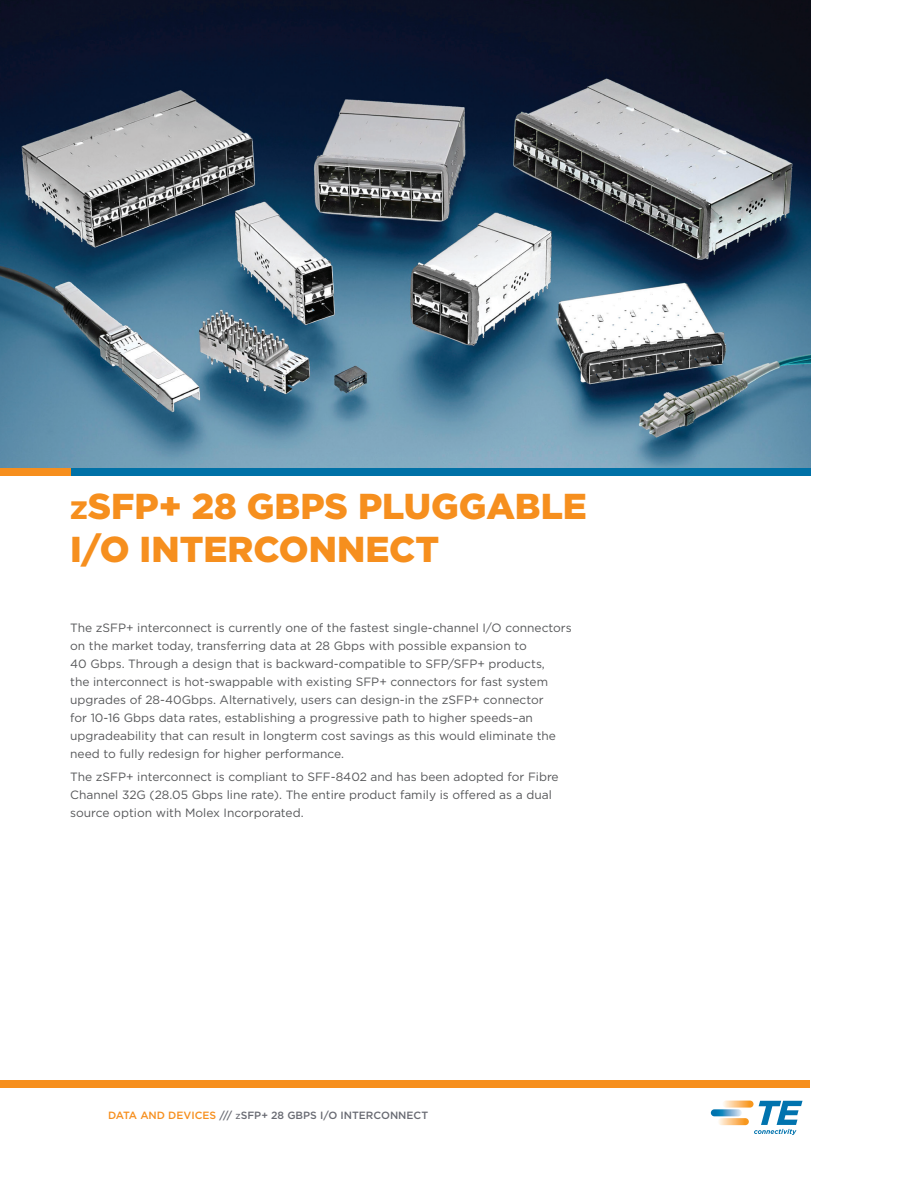
<style>
.page{position:relative;width:918px;height:1188px;background:#fff}
.page>*{position:absolute;margin:0;border:0;box-sizing:border-box;transform-origin:0 0}
.t1{font:900 36px/43.2px "Gotham";color:#f68f1e}
.t2{font:12px/18px "Gotham";color:#57585a}
.t3{font:500 10.5px "Gotham";color:#696b73}
.s1{font-size:25.2px}
.s2{color:#f68f1e}
.s3{font-size:7.35px}
</style>
<div class="page">
<img style="left:0;top:0;width:811px;height:469px">
<div style="left:0;top:1080px;width:810px;height:8px;background:#f68f1e"></div>
<svg style="left:723px;top:1101px;width:31px;height:7px"></svg>
<svg style="left:718px;top:1118px;width:31px;height:7px"></svg>
<svg style="left:711px;top:1109px;width:31px;height:7px"></svg>
<svg style="left:754px;top:1101px;width:49px;height:34px"></svg>
<div style="left:71px;top:469px;width:740px;height:7px;background:#0071a7"></div>
<div style="left:0;top:469px;width:71px;height:7px;background:#f68f1e"></div>
<h1 class="t1" style="left:70px;top:484px;width:518px"><span class="s1">z</span>SFP+ 28 GBPS PLUGGABLE<br>I/O INTERCONNECT</h1>
<p class="t2" style="left:70px;top:619px;width:503px">The zSFP+ interconnect is currently one of the fastest single-channel I/O connectors on the market today, transferring data at 28 Gbps with possible expansion to<br>40 Gbps. Through a design that is backward-compatible to SFP/SFP+ products,<br>the interconnect is hot-swappable with existing SFP+ connectors for fast system upgrades of 28-40Gbps. Alternatively, users can design-in the zSFP+ connector<br>for 10-16 Gbps data rates, establishing a progressive path to higher speeds–an upgradeability that can result in longterm cost savings as this would eliminate the need to fully redesign for higher performance.</p>
<p class="t2" style="left:70px;top:767px;width:490px">The zSFP+ interconnect is compliant to SFF-8402 and has been adopted for Fibre<br>Channel 32G (28.05 Gbps line rate). The entire product family is offered as a dual source option with Molex Incorporated.</p>
<p class="t3" style="left:108px;top:1108px;width:322px"><span class="s2">DATA AND DEVICES</span> /// <span class="s3">z</span>SFP+ 28 GBPS I/O INTERCONNECT</p>
</div>
